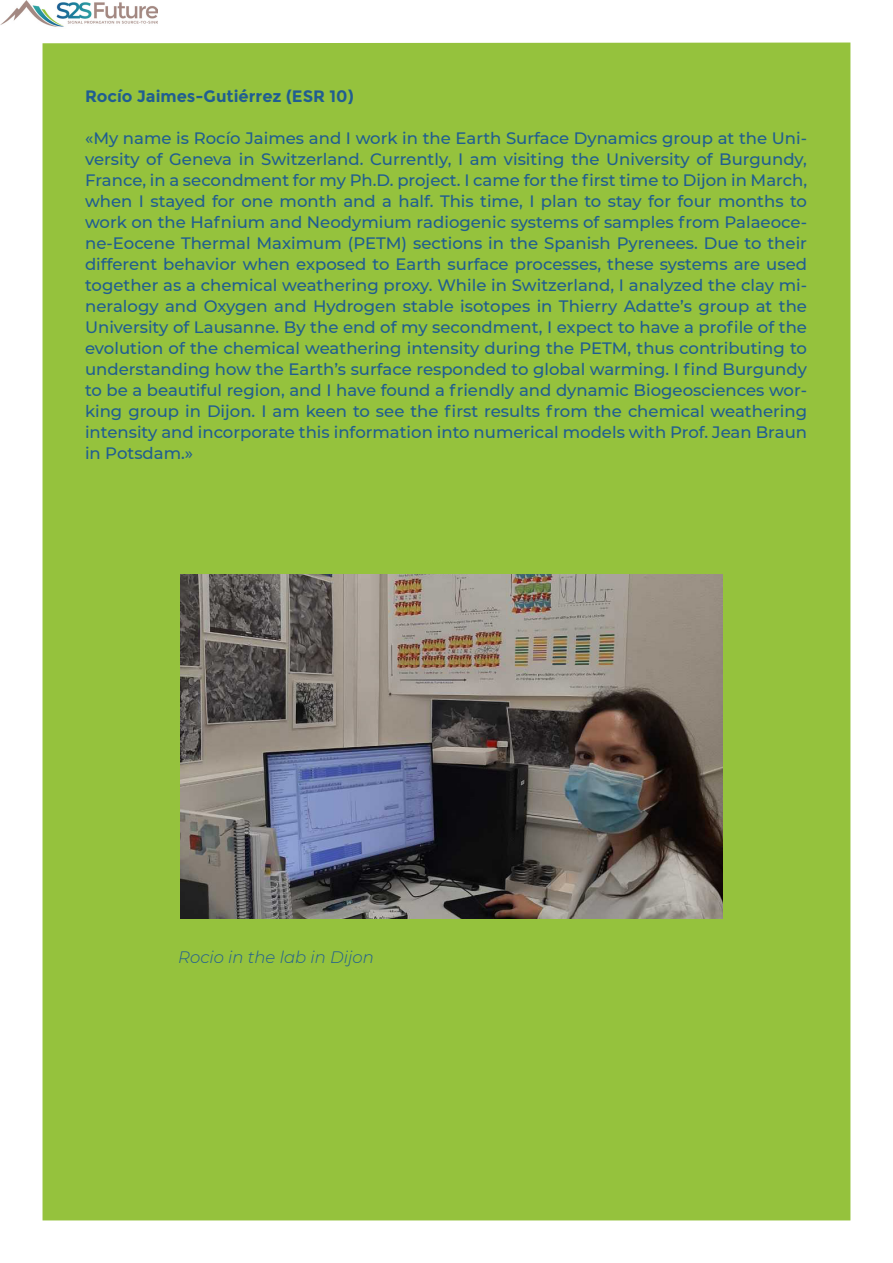
<style>
.page{position:relative;width:893px;height:1263px;background:#fff}
.page>*{position:absolute;margin:0;border:0;box-sizing:border-box;transform-origin:0 0}
.Folio-_Section_title{font:500 16.5px/21px "Montserrat";color:#205d91;text-align:justify}
.Folio-_Section_title-2{font:700 16.5px "Montserrat";color:#205d91}
.Folio-_Section_title-3{font:italic 300 16.5px "Montserrat";color:#205d91}
</style>
<div class="page">
<div style="left:43px;top:43px;width:807px;height:1177px;background:#95c23d"></div>
<img style="left:0;top:0;width:158px;height:27px">
<img style="left:181px;top:574px;width:542px;height:344px">
<p class="Folio-_Section_title-2" style="left:85px;top:86px;width:270px">Rocío Jaimes-Gutiérrez (ESR 10)</p>
<p class="Folio-_Section_title" style="left:85px;top:127px;width:723px">«My name is Rocío Jaimes and I work in the Earth Surface Dynamics group at the Uni&shy;versity of Geneva in Switzerland. Currently, I am visiting the University of Burgundy, France, in a secondment for my Ph.D. project. I came for the first time to Dijon in March, when I stayed for one month and a half. This time, I plan to stay for four months to work on the Hafnium and Neodymium radiogenic systems of samples from Palaeoce&shy;ne-Eocene Thermal Maximum (PETM) sections in the Spanish Pyrenees. Due to their different behavior when exposed to Earth surface processes, these systems are used together as a chemical weathering proxy. While in Switzerland, I analyzed the clay mi&shy;neralogy and Oxygen and Hydrogen stable isotopes in Thierry Adatte’s group at the University of Lausanne. By the end of my secondment, I expect to have a profile of the evolution of the chemical weathering intensity during the PETM, thus contributing to understanding how the Earth’s surface responded to global warming. I find Burgundy to be a beautiful region, and I have found a friendly and dynamic Biogeosciences wor&shy;king group in Dijon. I am keen to see the first results from the chemical weathering intensity and incorporate this information into numerical models with Prof. Jean Braun in Potsdam.»</p>
<p class="Folio-_Section_title-3" style="left:178px;top:946px;width:197px">Rocio in the lab in Dijon</p>
</div>
